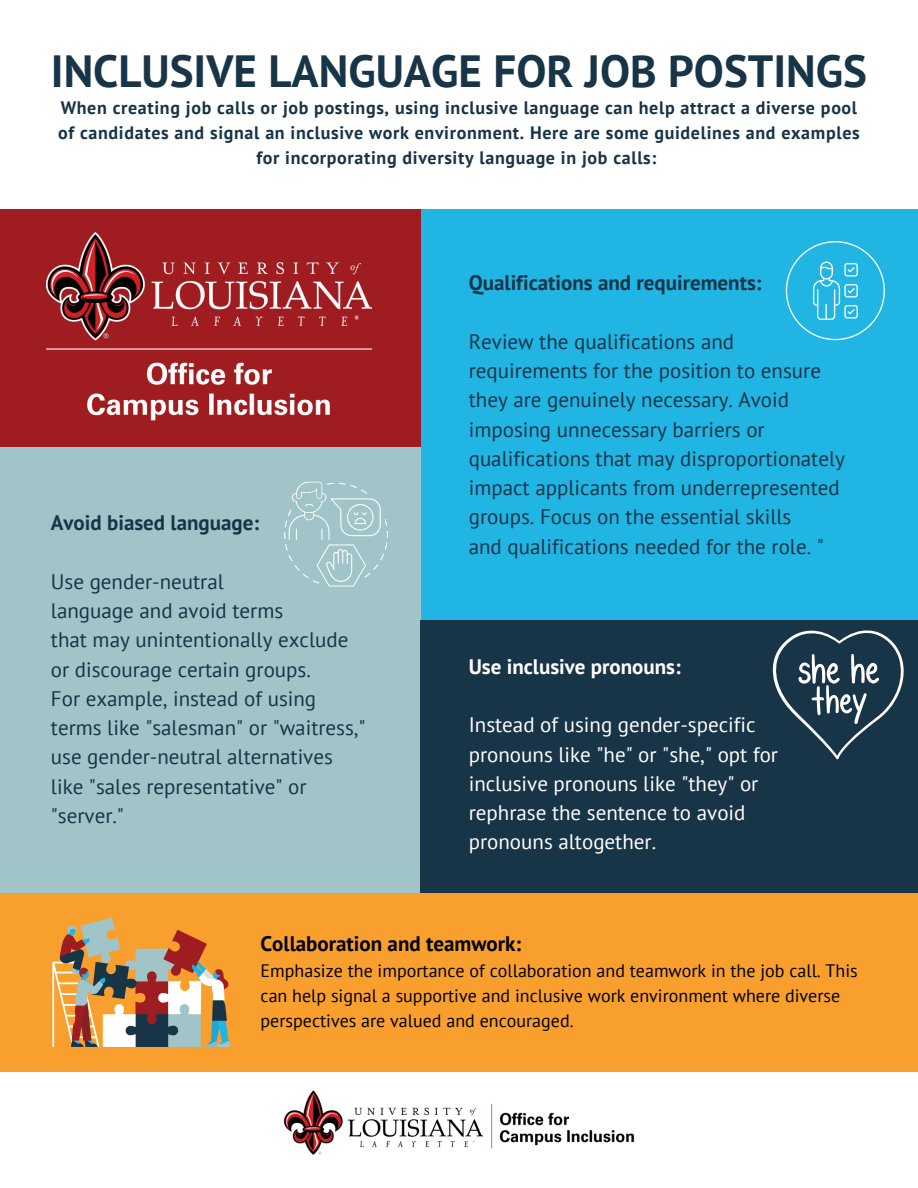
<style>
.page{position:relative;width:918px;height:1188px;background:#fff}
.page>*{position:absolute;margin:0;border:0;box-sizing:border-box;transform-origin:0 0}
.t1{font:700 45px "PT Sans";color:#183447}
.t2{font:21px/29.2px "PT Sans";color:#183447}
.t3{font:21px/29.2px "PT Sans";color:#fff}
.t4{font:700 21px "PT Sans";color:#183447}
.t5{font:700 21px "PT Sans";color:#000}
.t6{font:700 21px "PT Sans";color:#fff}
.t7{font:700 18px/24.8px "PT Sans";letter-spacing:.035em;color:#183447;text-align:center}
.t8{font:18px/24.8px "PT Sans";color:#000}
</style>
<div class="page">
<div style="left:0;top:209px;width:918px;height:684px;background:#9f1d20"></div>
<div style="left:0;top:447px;width:427px;height:446px;background:#a1c4c9"></div>
<div style="left:421px;top:209px;width:496px;height:412px;background:#20b5e3"></div>
<div style="left:421px;top:621px;width:497px;height:277px;background:#183447"></div>
<div style="left:0;top:893px;width:918px;height:179px;background:#f99f2e"></div>
<svg style="left:284px;top:482px;width:104px;height:104px"></svg>
<svg style="left:772px;top:630px;width:132px;height:129px"></svg>
<svg style="left:52px;top:917px;width:178px;height:130px"></svg>
<svg style="left:786px;top:241px;width:99px;height:99px"></svg>
<img style="left:47px;top:233px;width:325px;height:188px">
<img style="left:284px;top:1090px;width:351px;height:65px">
<h3 class="t1" style="left:51px;top:41px;width:818px">INCLUSIVE LANGUAGE FOR JOB POSTINGS</h3>
<h2 class="t7" style="left:58px;top:95px;width:803px">When creating job calls or job postings, using inclusive language can help attract a diverse pool of candidates and signal an inclusive work environment. Here are some guidelines and examples for incorporating diversity language in job calls:</h2>
<p class="t4" style="left:51px;top:509px;width:210px">Avoid biased language:</p>
<h2 class="t2" style="left:51px;top:566px;width:316px">Use gender-neutral<br>language and avoid terms<br>that may unintentionally exclude or discourage certain groups.<br>For example, instead of using terms like "salesman" or "waitress," use gender-neutral alternatives like "sales representative" or "server."</h2>
<p class="t4" style="left:469px;top:269px;width:294px">Qualifications and requirements:</p>
<h2 class="t2" style="left:469px;top:326px;width:378px">Review the qualifications and requirements for the position to ensure they are genuinely necessary. Avoid imposing unnecessary barriers or qualifications that may disproportionately impact applicants from underrepresented groups. Focus on the essential skills<br>and qualifications needed for the role. "</h2>
<h3 class="t6" style="left:469px;top:652px;width:214px">Use inclusive pronouns:</h3>
<p class="t3" style="left:469px;top:710px;width:311px">Instead of using gender-specific pronouns like "he" or "she," opt for inclusive pronouns like "they" or rephrase the sentence to avoid pronouns altogether.</p>
<h3 class="t5" style="left:261px;top:930px;width:262px">Collaboration and teamwork:</h3>
<p class="t8" style="left:261px;top:958px;width:599px">Emphasize the importance of collaboration and teamwork in the job call. This can help signal a supportive and inclusive work environment where diverse perspectives are valued and encouraged.</p>
</div>
